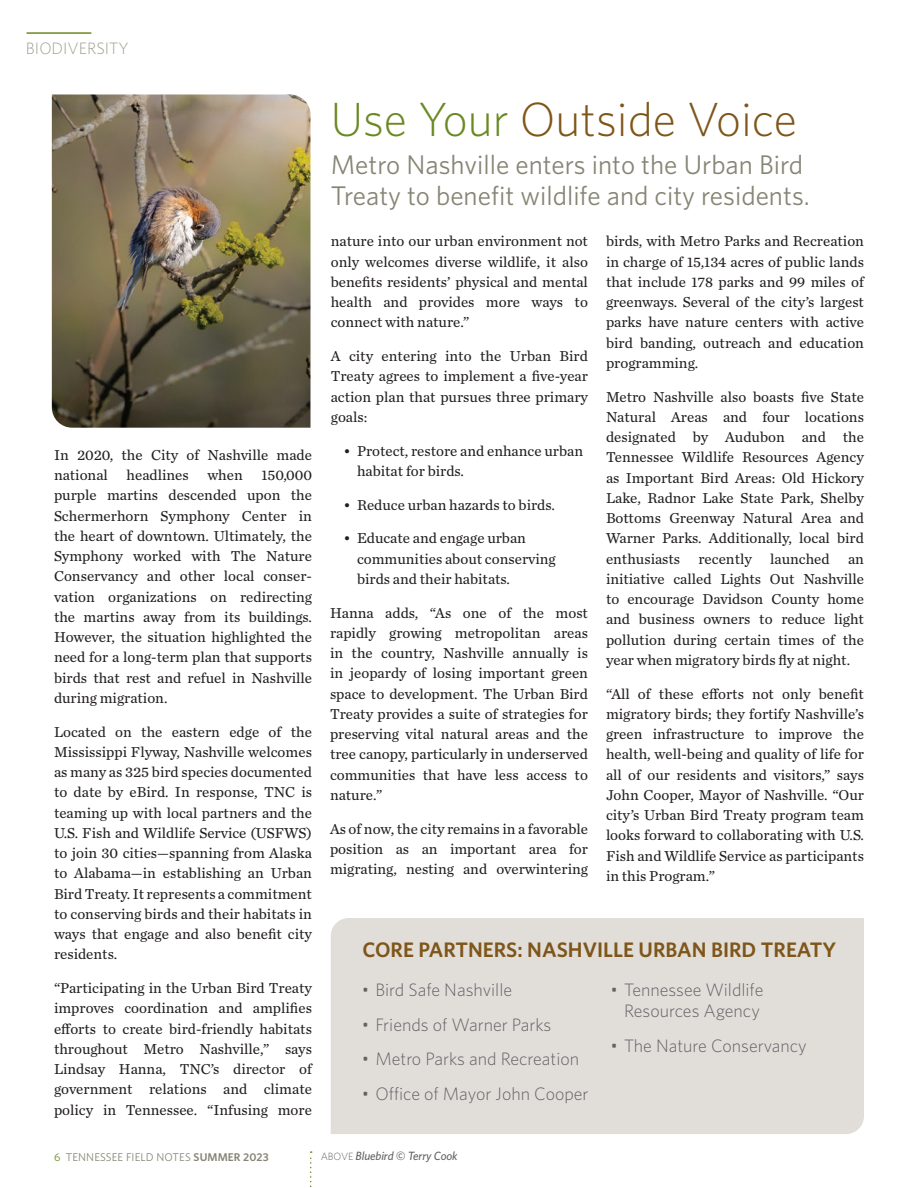
<style>
.page{position:relative;width:918px;height:1188px;background:#fff}
.page>*{position:absolute;margin:0;border:0;box-sizing:border-box;transform-origin:0 0}
.t1{font:300 48px "Whitney";color:#7f5619}
.t2{font:27px/31.5px "Whitney";color:#878575}
.t3{font:600 21px "Whitney";color:#7f5619}
.t4{font:300 18px/21px "Whitney";color:#636366;text-align:center}
.t5{font:300 16.5px "Whitney";color:#a09e90}
.t6{font:15px/20.2px "Chronicle Text G2";color:#231f20;text-align:justify}
.t7{font:italic 500 12px "Whitney";letter-spacing:-.01em;color:#636366}
.t8{font:11.25px "Whitney";letter-spacing:.01em;color:#878575}
.s1{color:#6a8922}
.s2{font-weight:600}
.s3{font-weight:300;font-style:normal;font-size:10.5px}
</style>
<div class="page">
<div style="left:331px;top:918px;width:533px;height:216px;background:#e1deda"></div>
<hr style="left:27px;top:32px;width:64px;height:2px;background:#6a8922">
<img style="left:52px;top:94px;width:258px;height:334px">
<svg style="left:310px;top:1151px;width:2px;height:36px"></svg>
<p class="t5" style="left:26px;top:37px;width:104px">BIODIVERSITY</p>
<p class="t6" style="left:54px;top:444px;width:260px">In 2020, the City of Nashville made national headlines when 150,000 purple martins descended upon the Schermerhorn Symphony Center in the heart of downtown. Ultimately, the Symphony worked with The Nature Conservancy and other local conser&shy;vation organizations on redirecting the martins away from its buildings.<br>However, the situation highlighted the need for a long-term plan that supports birds that rest and refuel in Nashville during migration.</p>
<p class="t6" style="left:54px;top:721px;width:260px">Located on the eastern edge of the Mississippi Flyway, Nashville welcomes as many as 325 bird species documented to date by eBird. In response, TNC is teaming up with local partners and the U.S. Fish and Wildlife Service (USFWS) to join 30 cities—spanning from Alaska to Alabama—in establishing an Urban Bird Treaty. It represents a commitment to conserving birds and their habitats in ways that engage and also benefit city residents.</p>
<p class="t6" style="left:54px;top:977px;width:260px">“Participating in the Urban Bird Treaty improves coordination and amplifies efforts to create bird-friendly habitats throughout Metro Nashville,” says Lindsay Hanna, TNC’s director of government relations and climate policy in Tennessee. “Infusing more</p>
<h1 class="t1" style="left:331px;top:87px;width:468px"><span class="s1">Use Your</span> Outside Voice</h1>
<h2 class="t2" style="left:331px;top:148px;width:481px">Metro Nashville enters into the Urban Bird<br>Treaty to benefit wildlife and city residents.</h2>
<p class="t6" style="left:331px;top:231px;width:259px">nature into our urban environment not only welcomes diverse wildlife, it also benefits residents’ physical and mental health and provides more ways to connect with nature.”</p>
<p class="t6" style="left:331px;top:345px;width:259px">A city entering into the Urban Bird Treaty agrees to implement a five-year action plan that pursues three primary goals:</p>
<p class="t6" style="left:357px;top:440px;width:228px;text-indent:-13px">• Protect, restore and enhance urban habitat for birds.</p>
<p class="t6" style="left:344px;top:494px;width:213px">• Reduce urban hazards to birds.</p>
<p class="t6" style="left:357px;top:528px;width:200px;text-align:left;text-indent:-13px">• Educate and engage urban communities about conserving birds and their habitats.</p>
<p class="t6" style="left:330px;top:602px;width:260px">Hanna adds, “As one of the most rapidly growing metropolitan areas in the country, Nashville annually is in jeopardy of losing important green space to development. The Urban Bird Treaty provides a suite of strategies for preserving vital natural areas and the tree canopy, particularly in underserved communities that have less access to nature.”</p>
<p class="t6" style="left:330px;top:818px;width:260px">As of now, the city remains in a favorable position as an important area for migrating, nesting and overwintering</p>
<p class="t6" style="left:606px;top:231px;width:260px">birds, with Metro Parks and Recreation in charge of 15,134 acres of public lands that include 178 parks and 99 miles of greenways. Several of the city’s largest parks have nature centers with active bird banding, outreach and education programming.</p>
<p class="t6" style="left:606px;top:386px;width:260px">Metro Nashville also boasts five State Natural Areas and four locations designated by Audubon and the Tennessee Wildlife Resources Agency as Important Bird Areas: Old Hickory Lake, Radnor Lake State Park, Shelby Bottoms Greenway Natural Area and Warner Parks. Additionally, local bird enthusiasts recently launched an initiative called Lights Out Nashville to encourage Davidson County home and business owners to reduce light pollution during certain times of the year when migratory birds fly at night.</p>
<p class="t6" style="left:606px;top:683px;width:260px">“All of these efforts not only benefit migratory birds; they fortify Nashville’s green infrastructure to improve the health, well-being and quality of life for all of our residents and visitors,” says John Cooper, Mayor of Nashville. “Our city’s Urban Bird Treaty program team looks forward to collaborating with U.S.<br>Fish and Wildlife Service as participants in this Program.”</p>
<h3 class="t3" style="left:363px;top:936px;width:475px">CORE PARTNERS: NASHVILLE URBAN BIRD TREATY</h3>
<p class="t4" style="left:362px;top:979px;width:152px">• Bird Safe Nashville</p>
<p class="t4" style="left:362px;top:1013px;width:191px">• Friends of Warner Parks</p>
<p class="t4" style="left:362px;top:1048px;width:219px">• Metro Parks and Recreation</p>
<p class="t4" style="left:362px;top:1082px;width:228px">• Office of Mayor John Cooper</p>
<p class="t4" style="left:611px;top:979px;width:154px">• Tennessee Wildlife<br>Resources Agency</p>
<p class="t4" style="left:611px;top:1034px;width:198px">• The Nature Conservancy</p>
<p class="t8" style="left:54px;top:1149px;width:216px"><span class="s1">6</span> TENNESSEE FIELD NOTES <span class="s2">SUMMER 2023</span></p>
<p class="t7" style="left:321px;top:1148px;width:138px"><span class="s3">ABOVE</span> Bluebird © Terry Cook</p>
</div>
